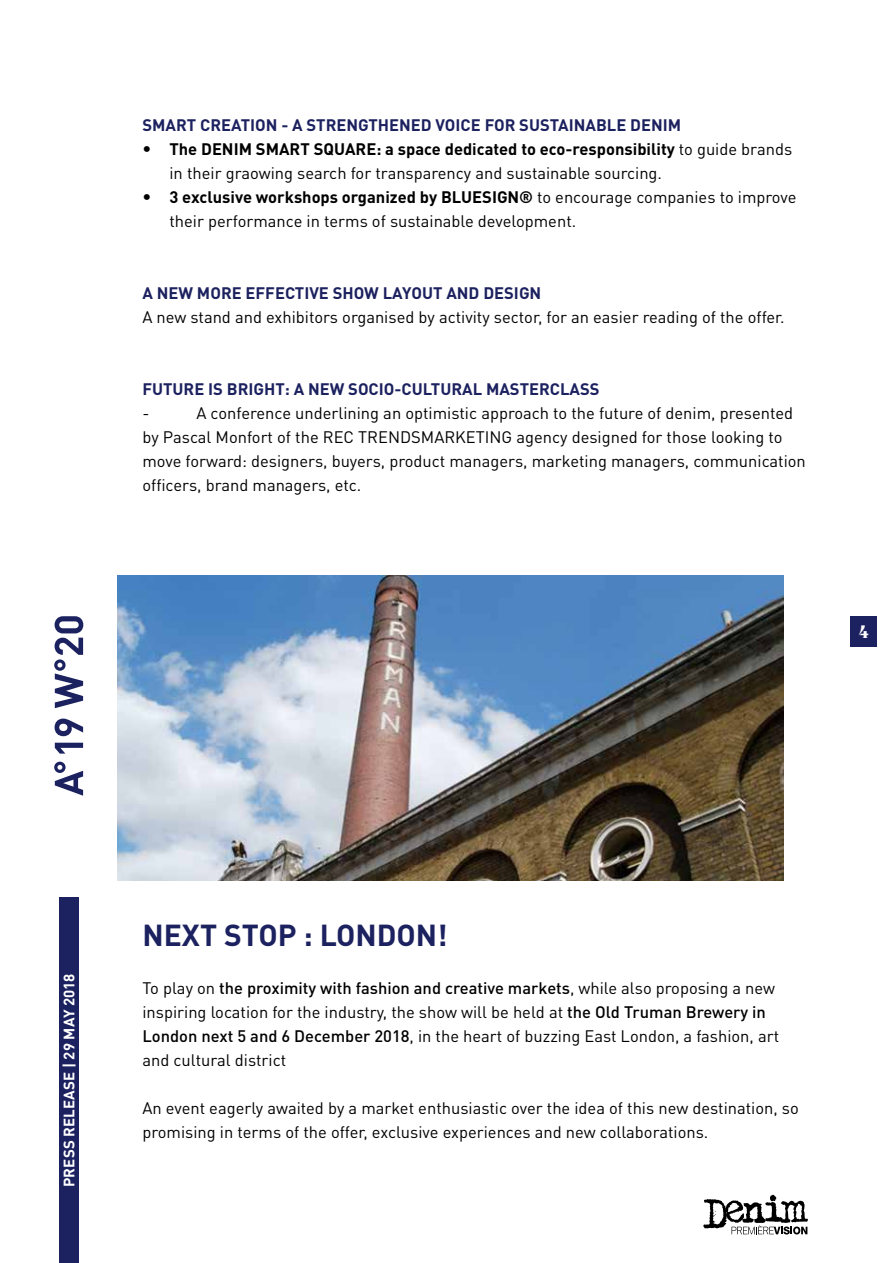
<style>
.page{position:relative;width:893px;height:1263px;background:#fff}
.page>*{position:absolute;margin:0;border:0;box-sizing:border-box;transform-origin:0 0}
.t1{font:700 30px "DINOT";color:#1c215f}
.t2{font:700 18px "Avaunt Stencil";color:#fff}
.t3{font:16.5px/24px "DINOT";color:#000}
.t4{font:700 16.5px "DINOT";color:#1c215f}
.t5{font:700 15px "DINOT";letter-spacing:.01em;color:#fff}
.s1{font-weight:700;font-size:18px}
.s2{font-weight:700}
.s3{font-weight:500}
</style>
<div class="page">
<svg style="left:703px;top:1195px;width:105px;height:39px"></svg>
<div style="left:850px;top:616px;width:27px;height:31px;background:#1c215f"></div>
<svg style="left:54px;top:762px;width:29px;height:34px"></svg>
<svg style="left:55px;top:743px;width:28px;height:11px"></svg>
<svg style="left:55px;top:718px;width:28px;height:18px"></svg>
<svg style="left:54px;top:616px;width:29px;height:92px"></svg>
<img style="left:118px;top:575px;width:665px;height:306px">
<div style="left:59px;top:898px;width:20px;height:365px;background:#1c215f"></div>
<p class="t4" style="left:142px;top:114px;width:540px">SMART CREATION - A STRENGTHENED VOICE FOR SUSTAINABLE DENIM</p>
<p class="t3" style="left:169px;top:136px;width:624px;text-indent:-27px"><span class="s1">•</span> <span class="s2">The DENIM SMART SQUARE: a space dedicated to eco-responsibility</span> to guide brands in their graowing search for transparency and sustainable sourcing.</p>
<p class="t3" style="left:169px;top:184px;width:628px;text-indent:-27px"><span class="s1">•</span> <span class="s2">3 exclusive workshops organized by BLUESIGN®</span> to encourage companies to improve their performance in terms of sustainable development.</p>
<p class="t4" style="left:142px;top:282px;width:400px">A NEW MORE EFFECTIVE SHOW LAYOUT AND DESIGN</p>
<p class="t3" style="left:142px;top:304px;width:644px">A new stand and exhibitors organised by activity sector, for an easier reading of the offer.</p>
<p class="t4" style="left:142px;top:378px;width:459px">FUTURE IS BRIGHT: A NEW SOCIO-CULTURAL MASTERCLASS</p>
<p class="t3" style="left:142px;top:400px;width:9px">-</p>
<p class="t3" style="left:142px;top:400px;width:665px;text-indent:54px">A conference underlining an optimistic approach to the future of denim, presented by Pascal Monfort of the REC TRENDSMARKETING agency designed for those looking to move forward: designers, buyers, product managers, marketing managers, communication officers, brand managers, etc.</p>
<p class="t2" style="left:859px;top:621px;width:11px">4</p>
<p class="t5" style="left:59px;top:1187px;width:215px;rotate:-90deg">PRESS RELEASE | 29 MAY 2018</p>
<h1 class="t1" style="left:142px;top:914px;width:307px">NEXT STOP : LONDON!</h1>
<p class="t3" style="left:142px;top:975px;width:638px">To play on <span class="s3">the proximity with fashion and creative markets</span>, while also proposing a new inspiring location for the industry, the show will be held at <span class="s3">the Old Truman Brewery in London next 5 and 6 December 2018</span>, in the heart of buzzing East London, a fashion, art and cultural district</p>
<p class="t3" style="left:142px;top:1095px;width:658px">An event eagerly awaited by a market enthusiastic over the idea of this new destination, so promising in terms of the offer, exclusive experiences and new collaborations.</p>
</div>
